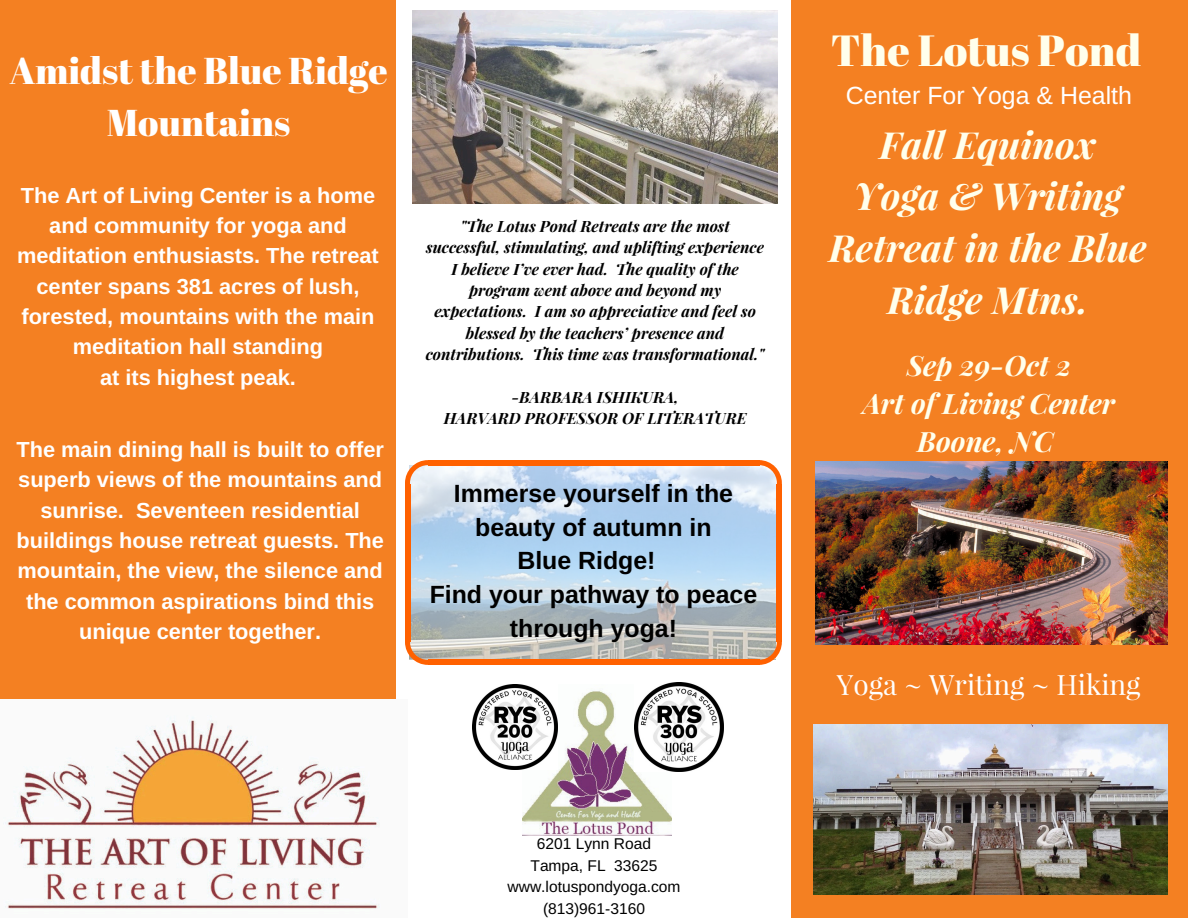
<style>
.page{position:relative;width:1188px;height:918px;background:#f48022}
.page>*{position:absolute;margin:0;border:0;box-sizing:border-box;transform-origin:0 0}
.t1{font:43.65px "Abril Fatface";color:#ffffec}
.t2{font:italic 700 37.35px/51.8px "Playfair Display";color:#ffffec;text-align:center}
.t3{font:37.35px/51.8px "Abril Fatface";color:#fff;text-align:center}
.t4{font:italic 700 28.05px/38.2px "Playfair Display";color:#ffffec;text-align:center}
.t5{font:28.05px "Playfair Display";color:#fff}
.t6{font:700 24.9px/33.8px "Arimo";color:#000;text-align:center}
.t7{font:24.9px "Arimo";color:#fff}
.t8{font:700 21.75px/30.3px "Arimo";color:#fff;text-align:center}
.t9{font:italic 700 15.6px/21.3px "Playfair Display";color:#000;text-align:center}
.t10{font:15.6px/21.3px "Arimo";color:#000;text-align:center}
</style>
<div class="page">
<div style="left:396px;top:0;width:395px;height:918px;background:#fff"></div>
<img style="left:413px;top:10px;width:364px;height:194px">
<img style="left:813px;top:725px;width:355px;height:169px">
<img style="left:410px;top:466px;width:365px;height:193px">
<img style="left:816px;top:461px;width:352px;height:184px">
<svg style="left:405px;top:460px;width:24px;height:25px"></svg>
<svg style="left:757px;top:460px;width:25px;height:25px"></svg>
<div style="left:428px;top:460px;width:332px;height:5px;background:#ff6100"></div>
<div style="left:405px;top:484px;width:5px;height:158px;background:#ff6100"></div>
<div style="left:428px;top:660px;width:332px;height:5px;background:#ff6100"></div>
<svg style="left:405px;top:640px;width:31px;height:25px"></svg>
<div style="left:777px;top:484px;width:5px;height:158px;background:#ff6100"></div>
<svg style="left:751px;top:640px;width:31px;height:25px"></svg>
<img style="left:522px;top:690px;width:150px;height:146px">
<img style="left:472px;top:684px;width:86px;height:86px">
<img style="left:634px;top:683px;width:89px;height:89px">
<img style="left:0;top:700px;width:396px;height:218px">
<h2 class="t3" style="left:9px;top:44px;width:380px">Amidst the Blue Ridge<br>Mountains</h2>
<p class="t8" style="left:17px;top:180px;width:363px">The Art of Living Center is a home and community for yoga and meditation enthusiasts. The retreat center spans 381 acres of lush, forested, mountains with the main meditation hall standing<br>at its highest peak.</p>
<p class="t8" style="left:16px;top:434px;width:369px">The main dining hall is built to offer superb views of the mountains and sunrise. Seventeen residential buildings house retreat guests. The mountain, the view, the silence and the common aspirations bind this unique center together.</p>
<p class="t9" style="left:426px;top:215px;width:340px">"The Lotus Pond Retreats are the most successful, stimulating, and uplifting experience I believe I’ve ever had. The quality of the program went above and beyond my expectations. I am so appreciative and feel so blessed by the teachers’ presence and contributions. This time was transformational."</p>
<p class="t9" style="left:444px;top:386px;width:304px">-BARBARA ISHIKURA,<br>HARVARD PROFESSOR OF LITERATURE</p>
<p class="t6" style="left:430px;top:476px;width:329px">Immerse yourself in the beauty of autumn in<br>Blue Ridge!<br>Find your pathway to peace through yoga!</p>
<p class="t10" style="left:508px;top:833px;width:174px">6201 Lynn Road<br>Tampa, FL 33625 www.lotuspondyoga.com (813)961-3160</p>
<h1 class="t1" style="left:831px;top:20px;width:312px">The Lotus Pond</h1>
<p class="t7" style="left:846px;top:81px;width:288px">Center For Yoga &amp; Health</p>
<h2 class="t2" style="left:829px;top:117px;width:319px">Fall Equinox<br>Yoga &amp; Writing<br>Retreat in the Blue<br>Ridge Mtns.</h2>
<p class="t4" style="left:863px;top:345px;width:254px">Sep 29-Oct 2<br>Art of Living Center<br>Boone, NC</p>
<p class="t5" style="left:837px;top:665px;width:305px">Yoga ~ Writing ~ Hiking</p>
</div>
